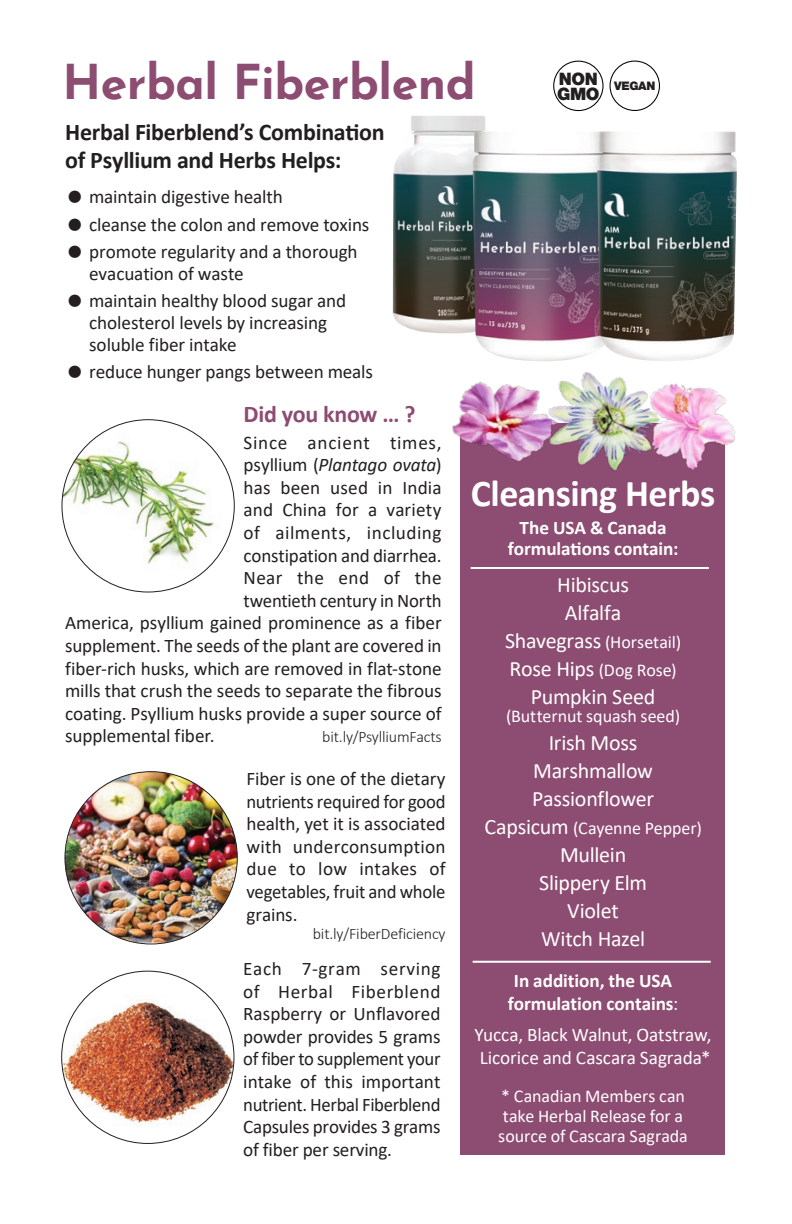
<style>
.page{position:relative;width:792px;height:1224px;background:#fff}
.page>*{position:absolute;margin:0;border:0;box-sizing:border-box;transform-origin:0 0}
.Headline{font:700 48px "Josefin Sans";letter-spacing:-.01em;color:#8d4c71}
.Subhead{font:700 38px "Calibri";letter-spacing:-.015em;color:#fff}
.Subhead-2{font:700 24px/28px "Calibri";letter-spacing:-.01em;color:#231f20}
.Subhead-3{font:700 24px "Calibri";letter-spacing:-.015em;color:#8d4c71}
.Body_copy{font:22px "Calibri";letter-spacing:-.01em;color:#fff}
.Body_copy-2{font:19.2px/22.6px "Calibri";letter-spacing:-.005em;color:#231f20}
.Body_copy-3{font:19.2px "Calibri";letter-spacing:-.005em;color:#fff}
.Body_copy-4{font:700 19.2px/22.6px "Calibri";letter-spacing:-.005em;color:#fff;text-align:center}
.Body_copy-5{font:19.2px "Calibri";letter-spacing:.025em;color:#231f20}
.Subhead-4{font:700 19.2px/21px "Calibri";letter-spacing:-.005em;color:#fff;text-align:center}
.Body_copy-6{font:italic 19.2px "Calibri";letter-spacing:-.01em;color:#231f20}
.Body_copy-7{font:19.2px "Calibri";letter-spacing:.04em;color:#231f20}
.Body_copy-8{font:18px/20px "Calibri";letter-spacing:-.005em;color:#fff}
.Price{font:900 17.2px "Helvetica Neue LT Std";letter-spacing:-.03em;color:#231f20}
.Body_copy-9{font:300 16px "Calibri";letter-spacing:-.01em;color:#231f20}
.Price-2{font:900 11.8px "Helvetica Neue LT Std";letter-spacing:-.03em;color:#231f20}
.s1{font-size:39.2px}
.s2{font-style:normal}
.s3{font-size:22px}
.s4{font-weight:400}
</style>
<div class="page">
<img style="left:392px;top:116px;width:94px;height:218px">
<img style="left:473px;top:132px;width:124px;height:209px">
<img style="left:597px;top:132px;width:140px;height:209px">
<img style="left:65px;top:772px;width:172px;height:171px">
<img style="left:62px;top:422px;width:160px;height:151px">
<img style="left:62px;top:994px;width:172px;height:134px">
<div style="left:460px;top:424px;width:265px;height:731px;background:#8d4c71"></div>
<img style="left:447px;top:341px;width:289px;height:130px">
<hr style="left:473px;top:961px;width:238px;height:2px;background:#fff">
<hr style="left:471px;top:567px;width:238px;height:2px;background:#fff">
<div style="left:553px;top:61px;width:51px;height:50px;border:1px solid #040503;border-radius:50%"></div>
<div style="left:610px;top:61px;width:50px;height:50px;border:1px solid #040503;border-radius:50%"></div>
<p class="Headline" style="left:63px;top:39px;width:415px">Herbal Fiberblend</p>
<p class="Subhead-2" style="left:65px;top:117px;width:321px">Herbal Fiberblend’s Combination of Psyllium and Herbs Helps:</p>
<p class="Body_copy-2" style="left:65px;top:185px;width:219px"><span class="s1">•</span> maintain digestive health</p>
<p class="Body_copy-2" style="left:65px;top:212px;width:306px"><span class="s1">•</span> cleanse the colon and remove toxins</p>
<p class="Body_copy-2" style="left:89px;top:240px;width:270px;line-height:22px;text-indent:-24px"><span class="s1">•</span> promote regularity and a thorough evacuation of waste</p>
<p class="Body_copy-2" style="left:89px;top:289px;width:259px;line-height:22px;text-indent:-24px"><span class="s1">•</span> maintain healthy blood sugar and cholesterol levels by increasing soluble fiber intake</p>
<p class="Body_copy-2" style="left:65px;top:360px;width:309px"><span class="s1">•</span> reduce hunger pangs between meals</p>
<p class="Subhead-3" style="left:244px;top:397px;width:173px">Did you know … ?</p>
<p class="Body_copy-7" style="left:244px;top:429px;width:200px">Since ancient times,</p>
<p class="Body_copy-6" style="left:244px;top:452px;width:200px"><span class="s2">psyllium (</span>Plantago ovata<span class="s2">)</span></p>
<p class="Body_copy-2" style="left:244px;top:476px;width:200px">has been used in India</p>
<p class="Body_copy-2" style="left:244px;top:498px;width:200px">and China for a variety</p>
<p class="Body_copy-5" style="left:244px;top:519px;width:200px">of ailments, including</p>
<p class="Body_copy-2" style="left:244px;top:544px;width:200px">constipation and diarrhea.</p>
<p class="Body_copy-5" style="left:244px;top:565px;width:200px">Near the end of the</p>
<p class="Body_copy-2" style="left:244px;top:589px;width:200px">twentieth century in North</p>
<p class="Body_copy-2" style="left:65px;top:611px;width:378px">America, psyllium gained prominence as a fiber</p>
<p class="Body_copy-2" style="left:65px;top:634px;width:378px">supplement. The seeds of the plant are covered in</p>
<p class="Body_copy-2" style="left:65px;top:657px;width:378px">fiber-rich husks, which are removed in flat-stone</p>
<p class="Body_copy-2" style="left:65px;top:679px;width:378px">mills that crush the seeds to separate the fibrous</p>
<p class="Body_copy-2" style="left:65px;top:702px;width:378px">coating. Psyllium husks provide a super source of</p>
<p class="Body_copy-2" style="left:65px;top:724px;width:151px">supplemental fiber.</p>
<p class="Body_copy-9" style="left:322px;top:727px;width:121px">bit.ly/PsylliumFacts</p>
<p class="Body_copy-2" style="left:247px;top:767px;width:201px;text-align:justify">Fiber is one of the dietary nutrients required for good health, yet it is associated with underconsumption due to low intakes of vegetables, fruit and whole grains.</p>
<p class="Body_copy-9" style="left:313px;top:923px;width:134px">bit.ly/FiberDeficiency</p>
<p class="Body_copy-2" style="left:243px;top:957px;width:199px;text-align:justify">Each 7-gram serving of Herbal Fiberblend Raspberry or Unflavored powder provides 5 grams of fiber to supplement your intake of this important nutrient. Herbal Fiberblend Capsules provides 3 grams of fiber per serving.</p>
<p class="Price" style="left:559px;top:68px;width:40px">NON</p>
<p class="Price" style="left:557px;top:83px;width:44px">GMO</p>
<p class="Price-2" style="left:614px;top:79px;width:43px">VEGAN</p>
<p class="Subhead" style="left:471px;top:467px;width:246px">Cleansing Herbs</p>
<p class="Subhead-4" style="left:508px;top:517px;width:172px">The USA &amp; Canada formulations contain:</p>
<p class="Body_copy" style="left:557px;top:570px;width:73px">Hibiscus</p>
<p class="Body_copy" style="left:565px;top:598px;width:58px">Alfalfa</p>
<p class="Body_copy-8" style="left:505px;top:632px;width:178px"><span class="s3">Shavegrass</span> (Horsetail)</p>
<p class="Body_copy-8" style="left:510px;top:660px;width:169px"><span class="s3">Rose Hips</span> (Dog Rose)</p>
<p class="Body_copy" style="left:531px;top:682px;width:126px">Pumpkin Seed</p>
<p class="Body_copy-8" style="left:506px;top:706px;width:176px">(Butternut squash seed)</p>
<p class="Body_copy" style="left:549px;top:728px;width:90px">Irish Moss</p>
<p class="Body_copy" style="left:533px;top:756px;width:121px">Marshmallow</p>
<p class="Body_copy" style="left:532px;top:784px;width:123px">Passionflower</p>
<p class="Body_copy-8" style="left:484px;top:818px;width:219px"><span class="s3">Capsicum</span> (Cayenne Pepper)</p>
<p class="Body_copy" style="left:560px;top:840px;width:68px">Mullein</p>
<p class="Body_copy" style="left:539px;top:868px;width:109px">Slippery Elm</p>
<p class="Body_copy" style="left:567px;top:896px;width:53px">Violet</p>
<p class="Body_copy" style="left:541px;top:924px;width:105px">Witch Hazel</p>
<p class="Body_copy-4" style="left:508px;top:969px;width:172px">In addition, the USA formulation contains<span class="s4">:</span></p>
<p class="Body_copy-3" style="left:474px;top:1022px;width:239px">Yucca, Black Walnut, Oatstraw,</p>
<p class="Body_copy-3" style="left:480px;top:1044px;width:232px">Licorice and Cascara Sagrada*</p>
<p class="Body_copy-8" style="left:498px;top:1085px;width:191px">* Canadian Members can take Herbal Release for a source of Cascara Sagrada</p>
</div>
